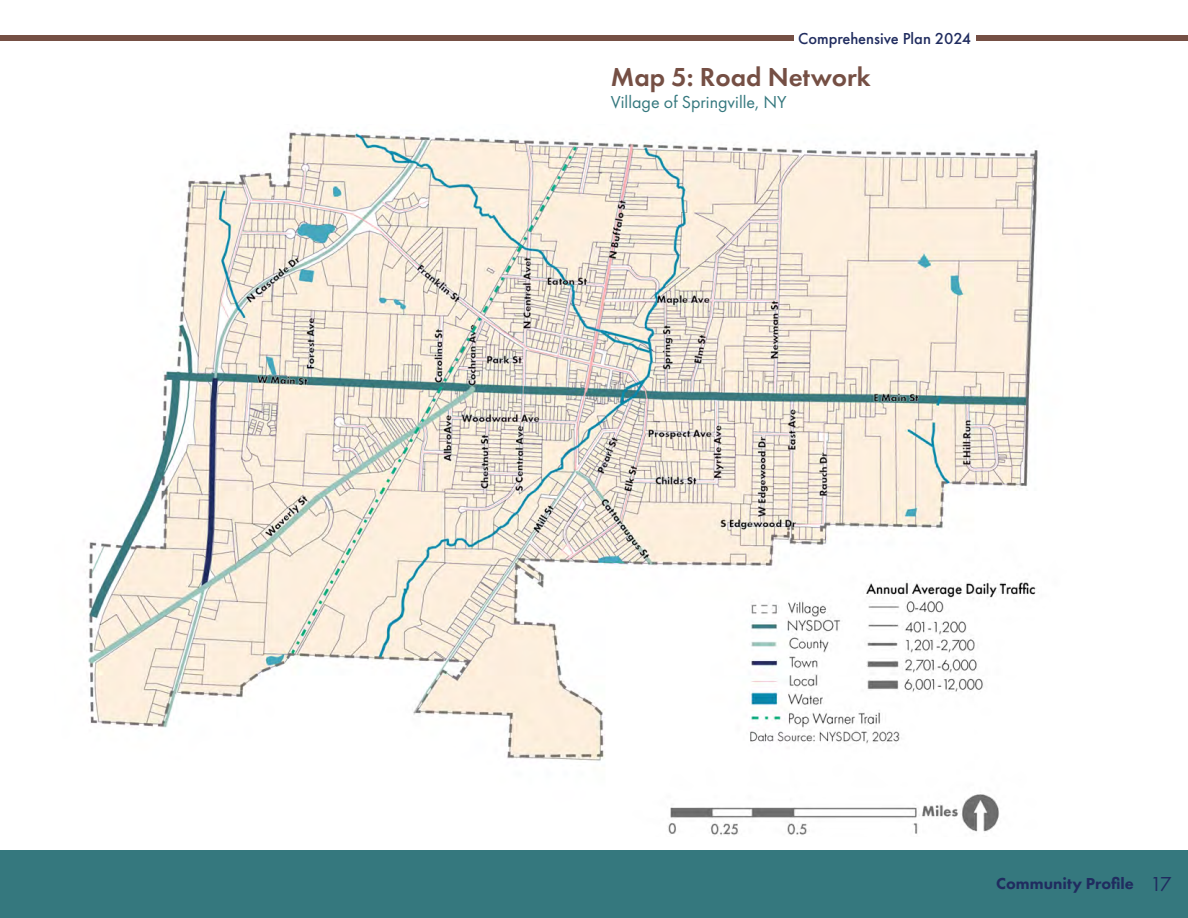
<style>
.page{position:relative;width:1188px;height:918px;background:#fff}
.page>*{position:absolute;margin:0;border:0;box-sizing:border-box;transform-origin:0 0}
.t1{font:600 27px "Futura PT";color:#754f44}
.t2{font:18px "Futura PT";color:#35787e}
.t3{font:500 16.5px "Futura PT";color:#202c5f}
.t4{font:800 16.5px "Futura PT";color:#202c5f}
.s1{font-weight:400;font-size:21px}
</style>
<div class="page">
<div style="left:0;top:36px;width:794px;height:5px;background:#754f44"></div>
<div style="left:977px;top:36px;width:211px;height:5px;background:#754f44"></div>
<div style="left:0;top:850px;width:1188px;height:68px;background:#35787e"></div>
<img style="left:88px;top:130px;width:950px;height:706px">
<p class="t3" style="left:798px;top:28px;width:175px">Comprehensive Plan 2024</p>
<p class="t1" style="left:611px;top:61px;width:261px">Map 5: Road Network</p>
<p class="t2" style="left:611px;top:91px;width:177px">Village of Springville, NY</p>
<p class="t4" style="left:996px;top:874px;width:177px">Community Profile <span class="s1">17</span></p>
</div>
